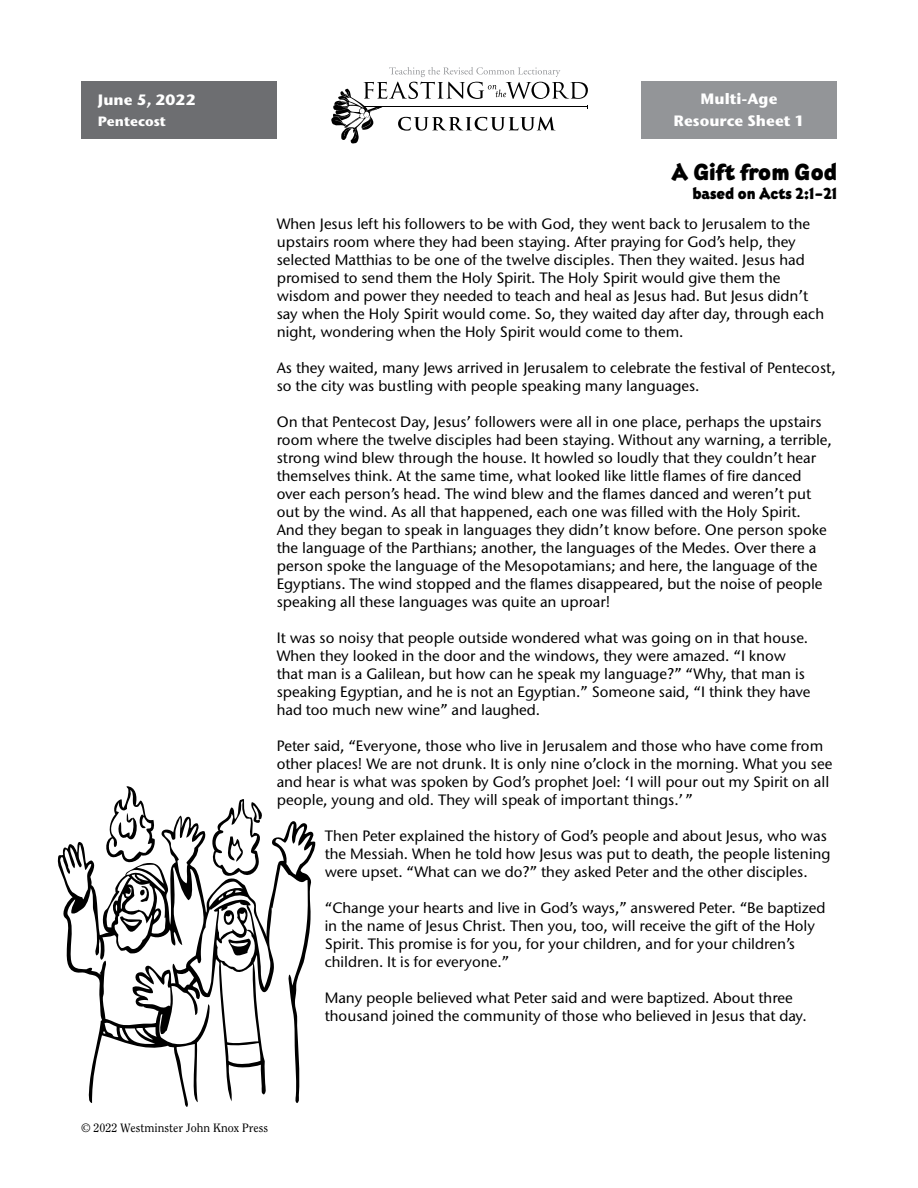
<style>
.page{position:relative;width:918px;height:1188px;background:#fff}
.page>*{position:absolute;margin:0;border:0;box-sizing:border-box;transform-origin:0 0}
.t1{font:24px "Eborg ITC Std";color:#000}
.t2{font:16.5px "Eborg ITC Std";letter-spacing:-.005em;color:#000}
.t3{font:500 15px/18px "Stone Sans ITC Std";color:#000}
.t4{font:700 15px/22.5px "Stone Sans ITC Std";color:#fff;text-align:center}
.t5{font:700 13.5px "Stone Sans ITC Std";color:#fff}
.t6{font:12px "Clearface Std";color:#000}
</style>
<div class="page">
<div style="left:641px;top:81px;width:196px;height:57px;background:#939598"></div>
<svg style="left:331px;top:67px;width:257px;height:77px"></svg>
<div style="left:81px;top:81px;width:196px;height:57px;background:#6d6e71"></div>
<svg style="left:114px;top:786px;width:32px;height:30px"></svg>
<svg style="left:228px;top:799px;width:34px;height:17px"></svg>
<svg style="left:57px;top:816px;width:259px;height:291px"></svg>
<p class="t4" style="left:98px;top:88px;width:99px">June 5, 2022</p>
<p class="t5" style="left:98px;top:112px;width:69px">Pentecost</p>
<p class="t4" style="left:674px;top:87px;width:133px">Multi-Age<br>Resource Sheet 1</p>
<h1 class="t1" style="left:672px;top:158px;width:167px">A Gift from God</h1>
<p class="t2" style="left:692px;top:185px;width:146px">based on Acts 2:1–21</p>
<p class="t3" style="left:277px;top:215px;width:549px">When Jesus left his followers to be with God, they went back to Jerusalem to the upstairs room where they had been staying. After praying for God’s help, they selected Matthias to be one of the twelve disciples. Then they waited. Jesus had promised to send them the Holy Spirit. The Holy Spirit would give them the wisdom and power they needed to teach and heal as Jesus had. But Jesus didn’t say when the Holy Spirit would come. So, they waited day after day, through each night, wondering when the Holy Spirit would come to them.</p>
<p class="t3" style="left:277px;top:359px;width:560px">As they waited, many Jews arrived in Jerusalem to celebrate the festival of Pentecost, so the city was bustling with people speaking many languages.</p>
<p class="t3" style="left:277px;top:413px;width:557px">On that Pentecost Day, Jesus’ followers were all in one place, perhaps the upstairs room where the twelve disciples had been staying. Without any warning, a terrible, strong wind blew through the house. It howled so loudly that they couldn’t hear themselves think. At the same time, what looked like little flames of fire danced over each person’s head. The wind blew and the flames danced and weren’t put out by the wind. As all that happened, each one was filled with the Holy Spirit.<br>And they began to speak in languages they didn’t know before. One person spoke the language of the Parthians; another, the languages of the Medes. Over there a person spoke the language of the Mesopotamians; and here, the language of the Egyptians. The wind stopped and the flames disappeared, but the noise of people speaking all these languages was quite an uproar!</p>
<p class="t3" style="left:277px;top:629px;width:535px">It was so noisy that people outside wondered what was going on in that house.<br>When they looked in the door and the windows, they were amazed. “I know that man is a Galilean, but how can he speak my language?” “Why, that man is speaking Egyptian, and he is not an Egyptian.” Someone said, “I think they have had too much new wine” and laughed.</p>
<p class="t3" style="left:277px;top:737px;width:557px">Peter said, “Everyone, those who live in Jerusalem and those who have come from other places! We are not drunk. It is only nine o’clock in the morning. What you see and hear is what was spoken by God’s prophet Joel: ‘I will pour out my Spirit on all people, young and old. They will speak of important things.’”</p>
<p class="t3" style="left:325px;top:827px;width:507px">Then Peter explained the history of God’s people and about Jesus, who was the Messiah. When he told how Jesus was put to death, the people listening were upset. “What can we do?” they asked Peter and the other disciples.</p>
<p class="t3" style="left:325px;top:899px;width:502px">“Change your hearts and live in God’s ways,” answered Peter. “Be baptized in the name of Jesus Christ. Then you, too, will receive the gift of the Holy Spirit. This promise is for you, for your children, and for your children’s children. It is for everyone.”</p>
<p class="t3" style="left:325px;top:989px;width:484px">Many people believed what Peter said and were baptized. About three thousand joined the community of those who believed in Jesus that day.</p>
<p class="t6" style="left:81px;top:1121px;width:189px">© 2022 Westminster John Knox Press</p>
</div>
